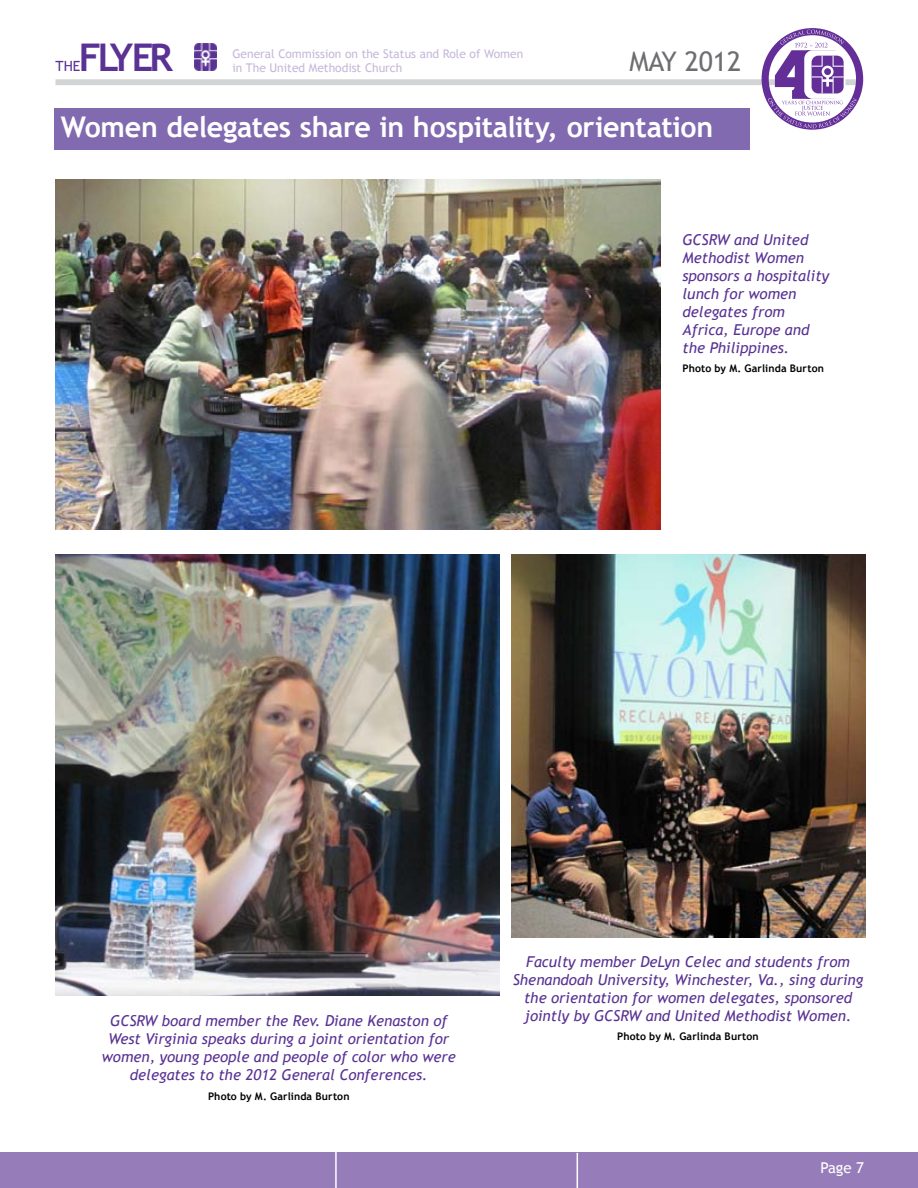
<style>
.page{position:relative;width:918px;height:1188px;background:#fff}
.page>*{position:absolute;margin:0;border:0;box-sizing:border-box;transform-origin:0 0}
.t1{font:700 38.1px "Trebuchet MS";letter-spacing:-.09em;color:#593294}
.t2{font:700 28.5px "Trebuchet MS";letter-spacing:-.01em;color:#fff}
.t3{font:27px "Trebuchet MS";color:#6d6e71}
.t4{font:italic 15px/18px "Trebuchet MS";color:#593294;text-align:center}
.t5{font:15px "Trebuchet MS";color:#fff}
.t6{font:14.1px "Trebuchet MS";color:#593294}
.t7{font:12px/14.4px "Trebuchet MS";color:#c6b8d9}
.t8{font:700 10.5px "Trebuchet MS";letter-spacing:.015em;color:#000}
</style>
<div class="page">
<img style="left:194px;top:43px;width:23px;height:27px">
<div style="left:56px;top:79px;width:807px;height:6px;background:#d1d3d4"></div>
<div style="left:0;top:1153px;width:918px;height:35px;background:#967dba"></div>
<svg style="left:762px;top:28px;width:101px;height:102px"></svg>
<hr style="left:335px;top:1151px;width:2px;height:37px;background:#fff">
<hr style="left:577px;top:1153px;width:1px;height:35px;background:#fff">
<img style="left:56px;top:179px;width:605px;height:350px">
<img style="left:511px;top:554px;width:354px;height:383px">
<div style="left:54px;top:108px;width:696px;height:42px;background:#816aaf"></div>
<img style="left:56px;top:554px;width:443px;height:441px">
<h1 class="t1" style="left:79px;top:34px;width:96px">Flyer</h1>
<p class="t7" style="left:232px;top:46px;width:292px">General Commission on the Status and Role of Women in The United Methodist Church</p>
<h3 class="t3" style="left:629px;top:46px;width:113px">May 2012</h3>
<p class="t6" style="left:56px;top:58px;width:26px">the</p>
<h2 class="t2" style="left:61px;top:109px;width:654px">Women delegates share in hospitality, orientation</h2>
<p class="t4" style="left:683px;top:231px;width:148px;text-align:left">GCSRW and United<br>Methodist Women sponsors a hospitality lunch for women delegates from<br>Africa, Europe and the Philippines.</p>
<p class="t8" style="left:683px;top:362px;width:143px">Photo by M. Garlinda Burton</p>
<p class="t4" style="left:102px;top:1012px;width:356px">GCSRW board member the Rev. Diane Kenaston of West Virginia speaks during a joint orientation for women, young people and people of color who were delegates to the 2012 General Conferences.</p>
<p class="t8" style="left:208px;top:1089px;width:143px">Photo by M. Garlinda Burton</p>
<p class="t4" style="left:513px;top:953px;width:352px">Faculty member DeLyn Celec and students from Shenandoah University, Winchester, Va., sing during the orientation for women delegates, sponsored jointly by GCSRW and United Methodist Women.</p>
<p class="t8" style="left:617px;top:1030px;width:143px">Photo by M. Garlinda Burton</p>
<p class="t5" style="left:820px;top:1159px;width:45px">Page 7</p>
</div>
